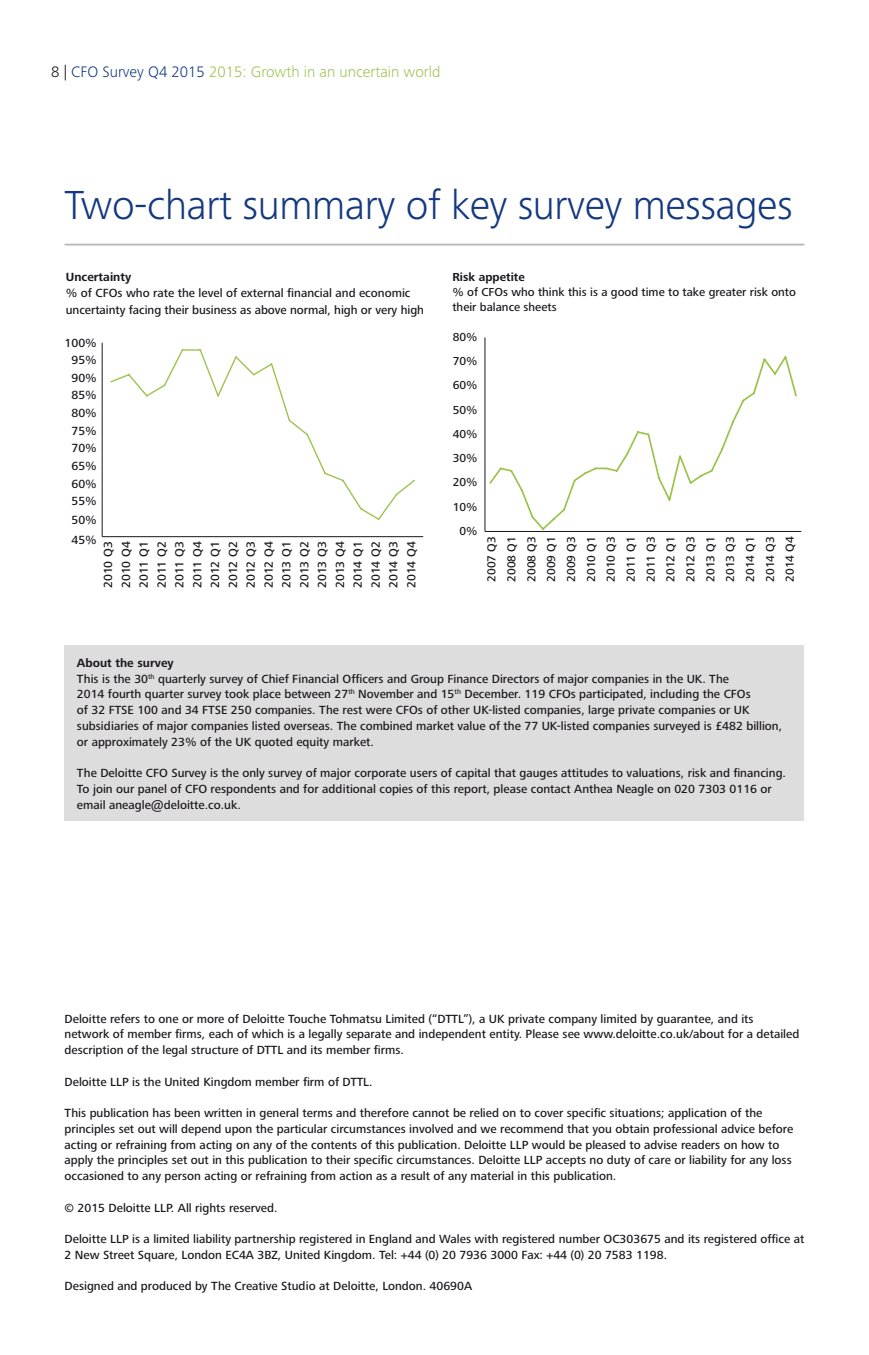
<style>
.page{position:relative;width:869px;height:1355px;background:#fff}
.page>*{position:absolute;margin:0;border:0;box-sizing:border-box;transform-origin:0 0}
.AHead_Title{font:300 42px "Frutiger Next Pro";letter-spacing:-.01em;color:#14397e}
.t1{font:300 15.75px "Frutiger Next Pro";color:#9bc34c}
.Boilerplate_Body_Med{font:500 12.25px/17.8px "Frutiger Next Pro";color:#1a171c}
.t2{font:500 12.08px/19.9px "Frutiger Next Pro";color:#1a171c}
.s1{color:#1a171c}
.s2{color:#14397e}
.s3{font-weight:700}
</style>
<div class="page">
<hr style="left:64px;top:244px;width:740px;height:1px;background:#b6b6b7">
<hr style="left:102px;top:536px;width:321px;height:1px;background:#1a171c">
<hr style="left:102px;top:343px;width:1px;height:193px;background:#1a171c">
<svg style="left:110px;top:349px;width:305px;height:171px"></svg>
<hr style="left:484px;top:531px;width:317px;height:1px;background:#1a171c">
<hr style="left:484px;top:337px;width:1px;height:194px;background:#1a171c">
<svg style="left:489px;top:356px;width:308px;height:174px"></svg>
<div style="left:64px;top:645px;width:740px;height:176px;background:#dedddd"></div>
<p class="t1" style="left:51px;top:62px;width:390px"><span class="s1">8 |</span> <span class="s2">CFO Survey Q4 2015</span> 2015: Growth in an uncertain world</p>
<p class="AHead_Title" style="left:64px;top:181px;width:729px">Two‑chart summary of key survey messages</p>
<p class="Boilerplate_Body_Med" style="left:66px;top:268px;width:359px;line-height:16.4px"><span class="s3">Uncertainty<br></span>% of CFOs who rate the level of external financial and economic uncertainty facing their business as above normal, high or very high</p>
<p class="Boilerplate_Body_Med" style="left:64px;top:333px;width:34px">100%</p>
<p class="Boilerplate_Body_Med" style="left:71px;top:351px;width:27px">95%</p>
<p class="Boilerplate_Body_Med" style="left:71px;top:369px;width:27px">90%</p>
<p class="Boilerplate_Body_Med" style="left:71px;top:386px;width:27px">85%</p>
<p class="Boilerplate_Body_Med" style="left:71px;top:404px;width:27px">80%</p>
<p class="Boilerplate_Body_Med" style="left:71px;top:421px;width:27px">75%</p>
<p class="Boilerplate_Body_Med" style="left:71px;top:439px;width:27px">70%</p>
<p class="Boilerplate_Body_Med" style="left:71px;top:457px;width:27px">65%</p>
<p class="Boilerplate_Body_Med" style="left:71px;top:474px;width:27px">60%</p>
<p class="Boilerplate_Body_Med" style="left:71px;top:492px;width:27px">55%</p>
<p class="Boilerplate_Body_Med" style="left:71px;top:511px;width:27px">50%</p>
<p class="Boilerplate_Body_Med" style="left:71px;top:531px;width:27px">45%</p>
<p class="Boilerplate_Body_Med" style="left:99px;top:588px;width:48px;text-align:justify;rotate:-90deg">2010 Q3<br>2010 Q4<br>2011 Q1<br>2011 Q2<br>2011 Q3<br>2011 Q4<br>2012 Q1<br>2012 Q2<br>2012 Q3<br>2012 Q4<br>2013 Q1<br>2013 Q2<br>2013 Q3<br>2013 Q4<br>2014 Q1<br>2014 Q2<br>2014 Q3<br>2014 Q4</p>
<p class="t2" style="left:452px;top:269px;width:345px;line-height:15.4px"><span class="s3">Risk appetite<br></span>% of CFOs who think this is a good time to take greater risk onto their balance sheets</p>
<p class="t2" style="left:452px;top:327px;width:26px">80%</p>
<p class="t2" style="left:452px;top:351px;width:26px">70%</p>
<p class="t2" style="left:452px;top:375px;width:26px">60%</p>
<p class="t2" style="left:452px;top:399px;width:26px">50%</p>
<p class="t2" style="left:452px;top:424px;width:26px">40%</p>
<p class="t2" style="left:452px;top:448px;width:26px">30%</p>
<p class="t2" style="left:452px;top:472px;width:26px">20%</p>
<p class="t2" style="left:452px;top:496px;width:26px">10%</p>
<p class="t2" style="left:459px;top:521px;width:20px">0%</p>
<p class="t2" style="left:481px;top:582px;width:47px;text-align:justify;rotate:-90deg">2007 Q3<br>2008 Q1<br>2008 Q3<br>2009 Q1<br>2009 Q3<br>2010 Q1<br>2010 Q3<br>2011 Q1<br>2011 Q3<br>2012 Q1<br>2012 Q3<br>2013 Q1<br>2013 Q3<br>2014 Q1<br>2014 Q3<br>2014 Q4</p>
<p class="Boilerplate_Body_Med" style="left:77px;top:655px;width:706px;line-height:15.8px"><span class="s3">About the survey<br></span>This is the 30<sup>th</sup> quarterly survey of Chief Financial Officers and Group Finance Directors of major companies in the UK. The<br>2014 fourth quarter survey took place between 27<sup>th</sup> November and 15<sup>th</sup> December. 119 CFOs participated, including the CFOs<br>of 32 FTSE 100 and 34 FTSE 250 companies. The rest were CFOs of other UK-listed companies, large private companies or UK subsidiaries of major companies listed overseas. The combined market value of the 77 UK-listed companies surveyed is £482 billion, or approximately 23% of the UK quoted equity market.</p>
<p class="Boilerplate_Body_Med" style="left:77px;top:765px;width:710px;line-height:15.8px">The Deloitte CFO Survey is the only survey of major corporate users of capital that gauges attitudes to valuations, risk and financing.<br>To join our panel of CFO respondents and for additional copies of this report, please contact Anthea Neagle on 020 7303 0116 or email aneagle@deloitte.co.uk.</p>
<p class="Boilerplate_Body_Med" style="left:64px;top:1010px;width:736px;line-height:15.8px">Deloitte refers to one or more of Deloitte Touche Tohmatsu Limited (“DTTL”), a UK private company limited by guarantee, and its network of member firms, each of which is a legally separate and independent entity. Please see www.deloitte.co.uk/about for a detailed description of the legal structure of DTTL and its member firms.</p>
<p class="Boilerplate_Body_Med" style="left:64px;top:1072px;width:309px">Deloitte LLP is the United Kingdom member firm of DTTL.</p>
<p class="Boilerplate_Body_Med" style="left:64px;top:1105px;width:729px;line-height:15.8px">This publication has been written in general terms and therefore cannot be relied on to cover specific situations; application of the principles set out will depend upon the particular circumstances involved and we recommend that you obtain professional advice before acting or refraining from acting on any of the contents of this publication. Deloitte LLP would be pleased to advise readers on how to apply the principles set out in this publication to their specific circumstances. Deloitte LLP accepts no duty of care or liability for any loss occasioned to any person acting or refraining from action as a result of any material in this publication.</p>
<p class="Boilerplate_Body_Med" style="left:64px;top:1198px;width:214px">© 2015 Deloitte LLP. All rights reserved.</p>
<p class="Boilerplate_Body_Med" style="left:64px;top:1231px;width:741px;line-height:15.8px">Deloitte LLP is a limited liability partnership registered in England and Wales with registered number OC303675 and its registered office at<br>2 New Street Square, London EC4A 3BZ, United Kingdom. Tel: +44 (0) 20 7936 3000 Fax: +44 (0) 20 7583 1198.</p>
<p class="Boilerplate_Body_Med" style="left:64px;top:1277px;width:409px">Designed and produced by The Creative Studio at Deloitte, London. 40690A</p>
</div>
